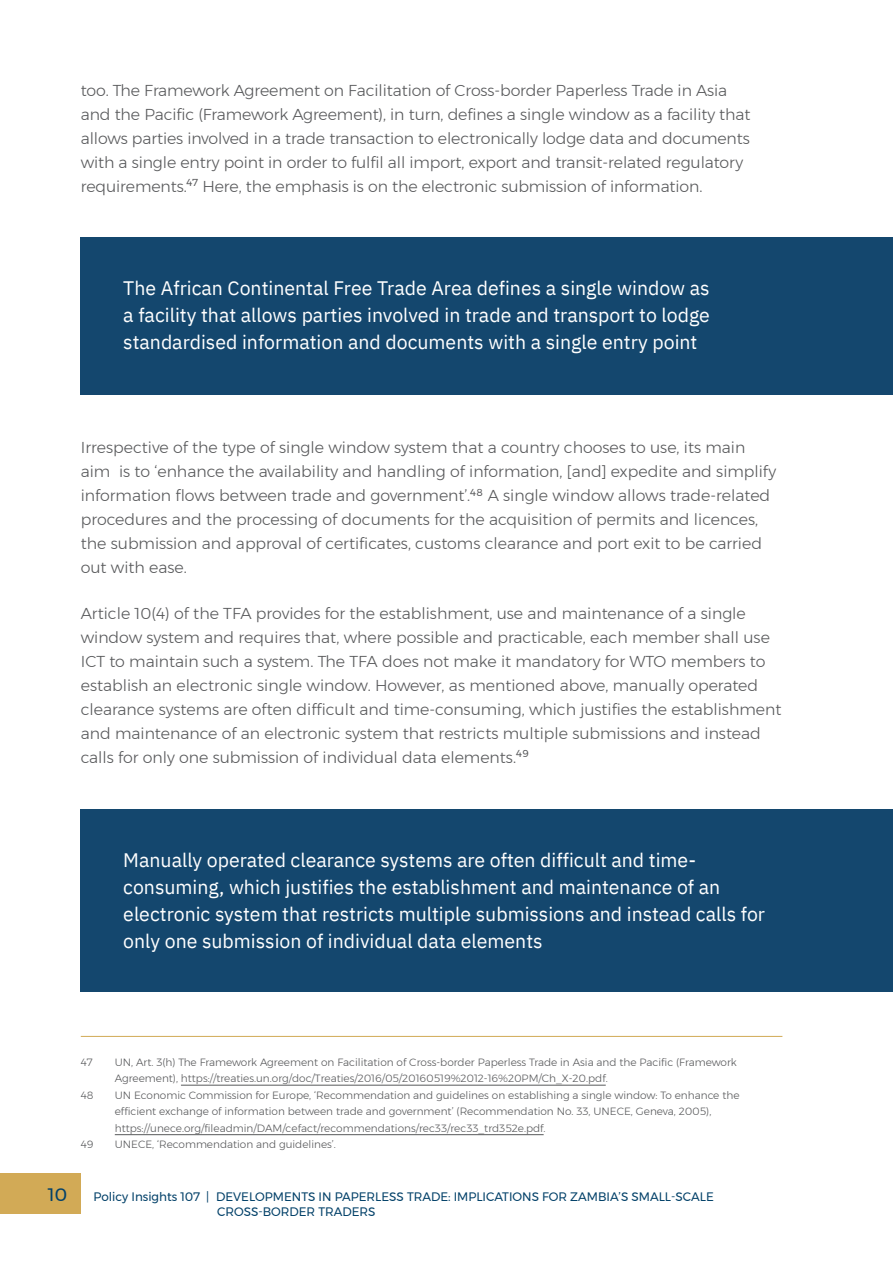
<style>
.page{position:relative;width:893px;height:1263px;background:#fff}
.page>*{position:absolute;margin:0;border:0;box-sizing:border-box;transform-origin:0 0}
.t1{font:19.5px/27px "IBM Plex Sans";color:#fff;text-align:justify}
.t2{font:18px "Montserrat";color:#034169}
.t3{font:300 15.75px/24px "Montserrat";color:#58595b}
.t4{font:12.3px/14.7px "Montserrat";color:#034169}
.t5{font:300 10.5px/16.5px "Montserrat";color:#58595b}
</style>
<div class="page">
<div style="left:0;top:1172px;width:81px;height:41px;background:#d2aa56"></div>
<hr style="left:81px;top:1036px;width:701px;height:1px;background:#d2aa56">
<hr style="left:181px;top:1085px;width:425px;height:1px;background:#58595b">
<hr style="left:115px;top:1134px;width:429px;height:1px;background:#58595b">
<div style="left:81px;top:237px;width:812px;height:157px;background:#14476e"></div>
<div style="left:81px;top:809px;width:812px;height:183px;background:#14476e"></div>
<p class="t3" style="left:81px;top:78px;width:671px">too. The Framework Agreement on Facilitation of Cross-border Paperless Trade in Asia and the Pacific (Framework Agreement), in turn, defines a single window as a facility that allows parties involved in a trade transaction to electronically lodge data and documents with a single entry point in order to fulfil all import, export and transit-related regulatory requirements.<sup>47</sup> Here, the emphasis is on the electronic submission of information.</p>
<p class="t1" style="left:123px;top:273px;width:588px">The African Continental Free Trade Area defines a single window as a facility that allows parties involved in trade and transport to lodge standardised information and documents with a single entry point</p>
<p class="t3" style="left:81px;top:435px;width:697px">Irrespective of the type of single window system that a country chooses to use, its main aim is to ‘enhance the availability and handling of information, [and] expedite and simplify information flows between trade and government’.<sup>48</sup> A single window allows trade-related procedures and the processing of documents for the acquisition of permits and licences, the submission and approval of certificates, customs clearance and port exit to be carried out with ease.</p>
<p class="t3" style="left:81px;top:601px;width:702px">Article 10(4) of the TFA provides for the establishment, use and maintenance of a single window system and requires that, where possible and practicable, each member shall use ICT to maintain such a system. The TFA does not make it mandatory for WTO members to establish an electronic single window. However, as mentioned above, manually operated clearance systems are often difficult and time-consuming, which justifies the establishment and maintenance of an electronic system that restricts multiple submissions and instead calls for only one submission of individual data elements.<sup>49</sup></p>
<p class="t1" style="left:123px;top:845px;width:643px;text-align:left">Manually operated clearance systems are often difficult and time&shy;consuming, which justifies the establishment and maintenance of an electronic system that restricts multiple submissions and instead calls for only one submission of individual data elements</p>
<p class="t5" style="left:81px;top:1053px;width:14px">47</p>
<p class="t5" style="left:115px;top:1053px;width:623px">UN, Art. 3(h) The Framework Agreement on Facilitation of Cross-border Paperless Trade in Asia and the Pacific (Framework<br>Agreement), https://treaties.un.org/doc/Treaties/2016/05/20160519%2012-16%20PM/Ch_X-20.pdf.</p>
<p class="t5" style="left:81px;top:1086px;width:14px">48</p>
<p class="t5" style="left:115px;top:1086px;width:626px">UN Economic Commission for Europe, ‘Recommendation and guidelines on establishing a single window: To enhance the efficient exchange of information between trade and government’ (Recommendation No. 33, UNECE, Geneva, 2005), https://unece.org/fileadmin/DAM/cefact/recommendations/rec33/rec33_trd352e.pdf.</p>
<p class="t5" style="left:81px;top:1136px;width:14px">49</p>
<p class="t5" style="left:115px;top:1136px;width:222px">UNECE, ‘Recommendation and guidelines’.</p>
<p class="t2" style="left:48px;top:1181px;width:21px">10</p>
<p class="t4" style="left:217px;top:1189px;width:498px;text-indent:-124px">Policy Insights 107 | DEVELOPMENTS IN PAPERLESS TRADE: IMPLICATIONS FOR ZAMBIA’S SMALL-SCALE<br>CROSS-BORDER TRADERS</p>
</div>
